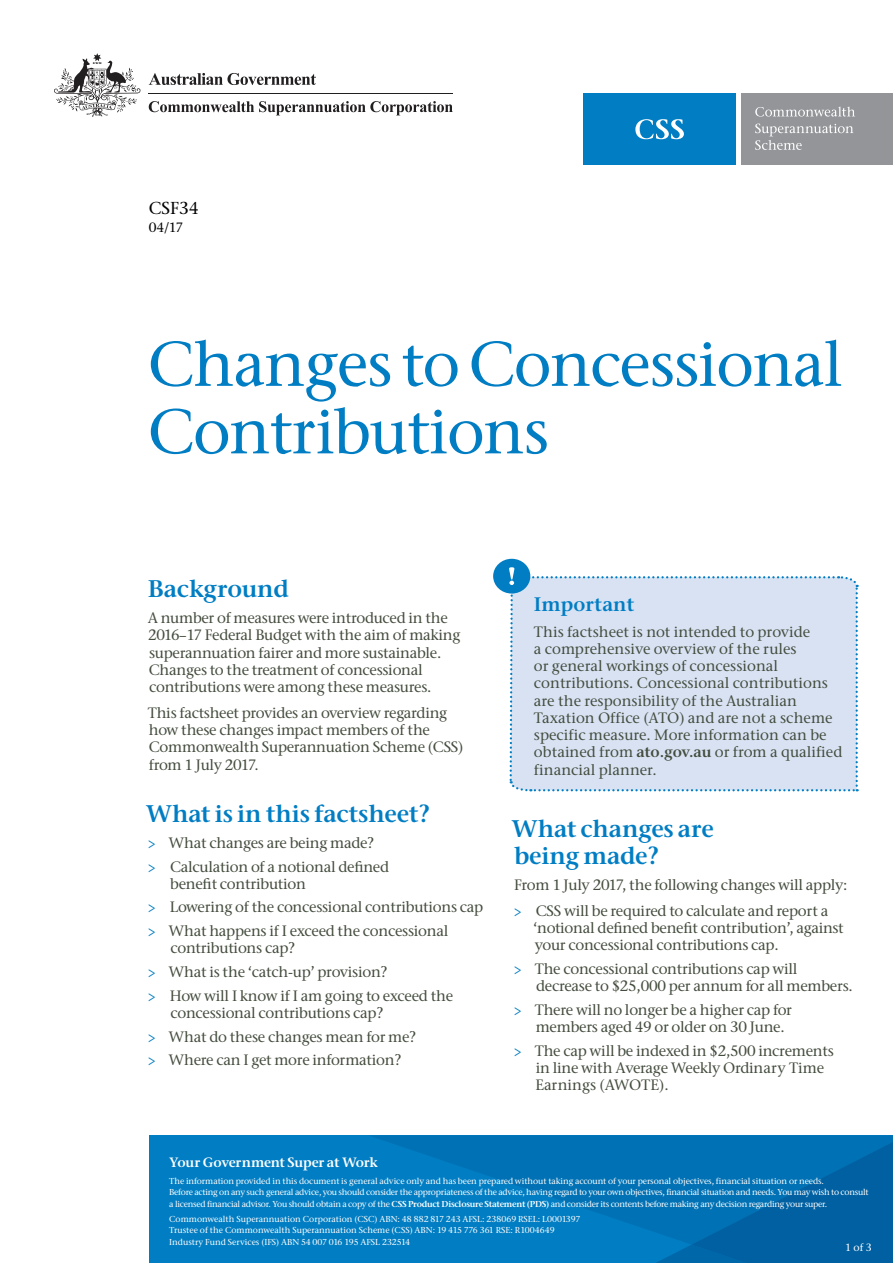
<style>
.page{position:relative;width:893px;height:1263px;background:#fff}
.page>*{position:absolute;margin:0;border:0;box-sizing:border-box;transform-origin:0 0}
._01_Big_Blue_Heading{font:500 63px/67.5px "Stone Serif ITC";letter-spacing:-.02em;color:#007dc3}
._04_Blue_Subhead{font:24px/27px "Stone Serif ITC Semi";letter-spacing:-.01em;color:#007dc3}
.t1{font:19.5px "Stone Serif ITC Semi";color:#007dc3}
.t2{font:500 17.25px "Stone Serif ITC";color:#000}
._03_Body{font:500 15px/17.2px "Stone Serif ITC";letter-spacing:-.02em;color:#444d3e}
._03_Body-2{font:500 15px/17.2px "Stone Serif ITC";color:#444d3e}
.t3{font:13.5px "Stone Serif ITC Semi";letter-spacing:-.02em;color:#fff}
.t4{font:500 13.5px "Stone Serif ITC";color:#000}
.t5{font:500 10.5px "Stone Serif ITC";color:#fff}
.t6{font:500 8.7px/11.2px "Stone Serif ITC";letter-spacing:-.015em;color:#fff}
.s1{color:#007dc3}
.s2{font-family:"Stone Serif ITC Semi";font-weight:400}
</style>
<div class="page">
<svg style="left:54px;top:53px;width:87px;height:64px"></svg>
<hr style="left:149px;top:93px;width:304px;height:1px;background:#221f20">
<svg style="left:149px;top:101px;width:304px;height:14px"></svg>
<svg style="left:149px;top:73px;width:167px;height:12px"></svg>
<div style="left:149px;top:1135px;width:744px;height:128px;background:#007dc3"></div>
<svg style="left:372px;top:1136px;width:258px;height:87px;fill:#0071b4"></svg>
<svg style="left:630px;top:1136px;width:263px;height:127px"></svg>
<div style="left:584px;top:94px;width:152px;height:71px;background:#007dc3"></div>
<div style="left:741px;top:94px;width:152px;height:71px;background:#939598"></div>
<svg style="left:635px;top:119px;width:49px;height:20px"></svg>
<svg style="left:755px;top:107px;width:100px;height:10px"></svg>
<svg style="left:755px;top:124px;width:98px;height:26px"></svg>
<div style="left:493px;top:559px;width:37px;height:34px;background:#007dc3;border-radius:50%"></div>
<svg style="left:508px;top:567px;width:350px;height:225px;background:#d6e1f2"></svg>
<p class="t2" style="left:149px;top:198px;width:51px">CSF34</p>
<p class="t4" style="left:149px;top:219px;width:36px">04/17</p>
<p class="_01_Big_Blue_Heading" style="left:148px;top:330px;width:697px">Changes to Concessional<br>Contributions</p>
<p class="_04_Blue_Subhead" style="left:148px;top:575px;width:143px">Background</p>
<p class="_03_Body" style="left:148px;top:609px;width:314px">A number of measures were introduced in the 2016–17 Federal Budget with the aim of making superannuation fairer and more sustainable.<br>Changes to the treatment of concessional contributions were among these measures.</p>
<p class="_03_Body" style="left:148px;top:704px;width:317px">This factsheet provides an overview regarding how these changes impact members of the Commonwealth Superannuation Scheme (CSS) from 1 July 2017.</p>
<p class="_04_Blue_Subhead" style="left:146px;top:800px;width:286px">What is in this factsheet?</p>
<p class="_03_Body" style="left:148px;top:834px;width:228px"><span class="s1">&gt;</span> What changes are being made?</p>
<p class="_03_Body" style="left:170px;top:858px;width:220px;text-indent:-23px"><span class="s1">&gt;</span> Calculation of a notional defined benefit contribution</p>
<p class="_03_Body" style="left:148px;top:898px;width:337px"><span class="s1">&gt;</span> Lowering of the concessional contributions cap</p>
<p class="_03_Body" style="left:170px;top:922px;width:280px;text-indent:-23px"><span class="s1">&gt;</span> What happens if I exceed the concessional contributions cap?</p>
<p class="_03_Body" style="left:148px;top:963px;width:241px"><span class="s1">&gt;</span> What is the ‘catch-up’ provision?</p>
<p class="_03_Body" style="left:170px;top:987px;width:284px;text-indent:-23px"><span class="s1">&gt;</span> How will I know if I am going to exceed the concessional contributions cap?</p>
<p class="_03_Body" style="left:148px;top:1027px;width:270px"><span class="s1">&gt;</span> What do these changes mean for me?</p>
<p class="_03_Body" style="left:148px;top:1051px;width:255px"><span class="s1">&gt;</span> Where can I get more information?</p>
<h3 class="t1" style="left:534px;top:592px;width:102px">Important</h3>
<p class="_03_Body-2" style="left:534px;top:623px;width:310px">This factsheet is not intended to provide<br>a comprehensive overview of the rules<br>or general workings of concessional contributions. Concessional contributions are the responsibility of the Australian Taxation Office (ATO) and are not a scheme specific measure. More information can be obtained from <span class="s2">ato.gov.au</span> or from a qualified financial planner.</p>
<p class="_04_Blue_Subhead" style="left:512px;top:815px;width:204px">What changes are being made?</p>
<p class="_03_Body" style="left:514px;top:876px;width:335px">From 1 July 2017, the following changes will apply:</p>
<p class="_03_Body" style="left:533px;top:902px;width:312px;text-indent:-20px"><span class="s1">&gt;</span> CSS will be required to calculate and report a ‘notional defined benefit contribution’, against your concessional contributions cap.</p>
<p class="_03_Body" style="left:536px;top:960px;width:318px;text-indent:-23px"><span class="s1">&gt;</span> The concessional contributions cap will decrease to $25,000 per annum for all members.</p>
<p class="_03_Body" style="left:536px;top:1001px;width:258px;text-indent:-22px"><span class="s1">&gt;</span> There will no longer be a higher cap for members aged 49 or older on 30 June.</p>
<p class="_03_Body" style="left:535px;top:1042px;width:300px;text-indent:-22px"><span class="s1">&gt;</span> The cap will be indexed in $2,500 increments in line with Average Weekly Ordinary Time<br>Earnings (AWOTE).</p>
<p class="t3" style="left:169px;top:1153px;width:210px">Your Government Super at Work</p>
<p class="t6" style="left:169px;top:1175px;width:701px">The information provided in this document is general advice only and has been prepared without taking account of your personal objectives, financial situation or needs.<br>Before acting on any such general advice, you should consider the appropriateness of the advice, having regard to your own objectives, financial situation and needs. You may wish to consult a licensed financial advisor. You should obtain a copy of the <span class="s2">CSS Product Disclosure Statement (PDS)</span> and consider its contents before making any decision regarding your super.</p>
<p class="t6" style="left:169px;top:1213px;width:413px">Commonwealth Superannuation Corporation (CSC) ABN: 48 882 817 243 AFSL: 238069 RSEL: L0001397<br>Trustee of the Commonwealth Superannuation Scheme (CSS) ABN: 19 415 776 361 RSE: R1004649<br>Industry Fund Services (IFS) ABN 54 007 016 195 AFSL 232514</p>
<p class="t5" style="left:845px;top:1241px;width:28px">1 of 3</p>
</div>
